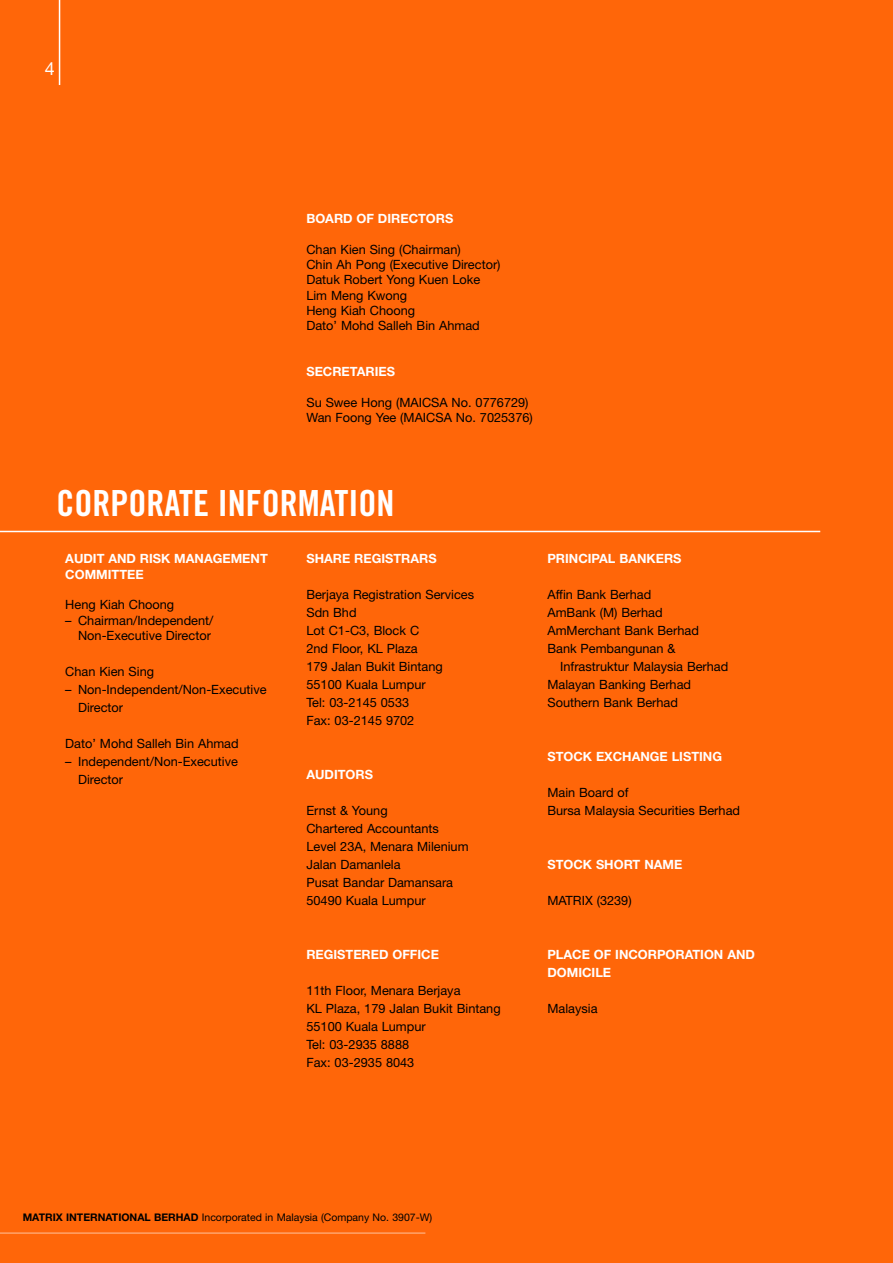
<style>
.page{position:relative;width:893px;height:1263px;background:#fff}
.page>*{position:absolute;margin:0;border:0;box-sizing:border-box;transform-origin:0 0}
.t1{font:36px "Trade Gothic Bold Cond Twenty";color:#fff}
.t2{font:18px "Helvetica Neue";color:#fff}
.t3{font:12.75px/18px "Helvetica Neue";color:#000}
.t4{font:700 12.75px/15.3px "Helvetica Neue";color:#fff}
.t5{font:10.5px "Helvetica Neue";color:#000}
.s1{font-weight:700}
</style>
<div class="page">
<div style="left:0;top:0;width:892px;height:1263px;background:#ff6609"></div>
<hr style="left:59px;top:0;width:1px;height:85px;background:#fff">
<hr style="left:0;top:1233px;width:425px;height:1px;background:#ffc29d">
<hr style="left:0;top:531px;width:820px;height:1px;background:#fff">
<h2 class="t2" style="left:45px;top:62px;width:12px">4</h2>
<p class="t4" style="left:306px;top:212px;width:148px">BOARD OF DIRECTORS</p>
<p class="t3" style="left:306px;top:243px;width:196px;line-height:15.3px">Chan Kien Sing (Chairman)<br>Chin Ah Pong (Executive Director)<br>Datuk Robert Yong Kuen Loke<br>Lim Meng Kwong<br>Heng Kiah Choong<br>Dato’ Mohd Salleh Bin Ahmad</p>
<p class="t4" style="left:306px;top:365px;width:90px">SECRETARIES</p>
<p class="t3" style="left:306px;top:396px;width:228px;line-height:15.3px">Su Swee Hong (MAICSA No. 0776729)<br>Wan Foong Yee (MAICSA No. 7025376)</p>
<h1 class="t1" style="left:56px;top:490px;width:340px">CORPORATE INFORMATION</h1>
<p class="t4" style="left:65px;top:552px;width:204px">AUDIT AND RISK MANAGEMENT<br>COMMITTEE</p>
<p class="t3" style="left:65px;top:597px;width:110px">Heng Kiah Choong</p>
<p class="t3" style="left:65px;top:614px;width:150px;line-height:15.3px;text-align:right">– Chairman/Independent/<br>Non-Executive Director</p>
<p class="t3" style="left:65px;top:664px;width:90px">Chan Kien Sing</p>
<p class="t3" style="left:78px;top:682px;width:190px;text-indent:-13px">– Non-Independent/Non-Executive<br>Director</p>
<p class="t3" style="left:65px;top:736px;width:175px">Dato’ Mohd Salleh Bin Ahmad</p>
<p class="t3" style="left:78px;top:754px;width:161px;text-indent:-13px">– Independent/Non-Executive<br>Director</p>
<p class="t4" style="left:306px;top:552px;width:132px">SHARE REGISTRARS</p>
<p class="t3" style="left:306px;top:587px;width:169px">Berjaya Registration Services<br>Sdn Bhd<br>Lot C1-C3, Block C<br>2nd Floor, KL Plaza<br>179 Jalan Bukit Bintang<br>55100 Kuala Lumpur<br>Tel: 03-2145 0533<br>Fax: 03-2145 9702</p>
<p class="t4" style="left:306px;top:768px;width:68px">AUDITORS</p>
<p class="t3" style="left:306px;top:803px;width:164px">Ernst &amp; Young<br>Chartered Accountants<br>Level 23A, Menara Milenium<br>Jalan Damanlela<br>Pusat Bandar Damansara<br>50490 Kuala Lumpur</p>
<p class="t4" style="left:306px;top:948px;width:134px">REGISTERED OFFICE</p>
<p class="t3" style="left:306px;top:983px;width:196px">11th Floor, Menara Berjaya<br>KL Plaza, 179 Jalan Bukit Bintang<br>55100 Kuala Lumpur<br>Tel: 03-2935 8888<br>Fax: 03-2935 8043</p>
<p class="t4" style="left:547px;top:552px;width:135px">PRINCIPAL BANKERS</p>
<p class="t3" style="left:547px;top:587px;width:153px">Affin Bank Berhad<br>AmBank (M) Berhad<br>AmMerchant Bank Berhad<br>Bank Pembangunan &amp;</p>
<p class="t3" style="left:547px;top:659px;width:182px;text-indent:13px">Infrastruktur Malaysia Berhad<br>Malayan Banking Berhad<br>Southern Bank Berhad</p>
<p class="t4" style="left:547px;top:750px;width:176px">STOCK EXCHANGE LISTING</p>
<p class="t3" style="left:547px;top:785px;width:194px">Main Board of<br>Bursa Malaysia Securities Berhad</p>
<p class="t4" style="left:547px;top:858px;width:136px">STOCK SHORT NAME</p>
<p class="t3" style="left:547px;top:893px;width:86px">MATRIX (3239)</p>
<p class="t4" style="left:547px;top:947px;width:209px;line-height:18px">PLACE OF INCORPORATION AND<br>DOMICILE</p>
<p class="t3" style="left:547px;top:1001px;width:52px">Malaysia</p>
<p class="t5" style="left:23px;top:1213px;width:411px"><span class="s1">MATRIX INTERNATIONAL BERHAD</span> Incorporated in Malaysia (Company No. 3907-W)</p>
</div>
